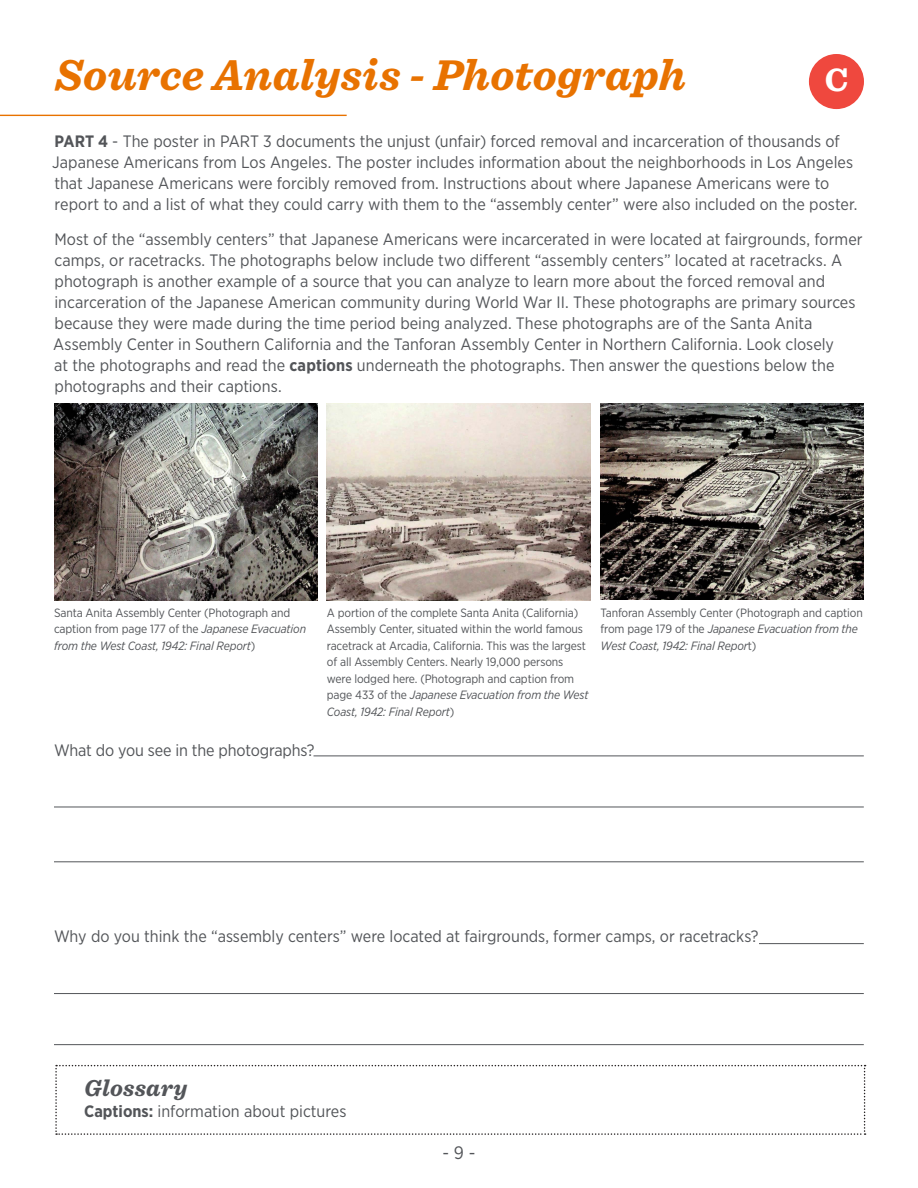
<style>
.page{position:relative;width:918px;height:1188px;background:#fff}
.page>*{position:absolute;margin:0;border:0;box-sizing:border-box;transform-origin:0 0}
.t1{font:italic 700 45px "Sentinel";letter-spacing:.005em;color:#e87200}
.t2{font:700 33.75px "Sentinel";color:#fff}
._1_1_Header{font:italic 700 24px "Sentinel";letter-spacing:.015em;color:#535559}
.t3{font:18px "Gotham Narrow";color:#535559}
.t4{font:16.5px/21px "Gotham Narrow";color:#535559}
.t5{font:12px/16.5px "Gotham Narrow";letter-spacing:-.01em;color:#535559}
.s1{font-weight:700}
.s2{font-style:italic}
</style>
<div class="page">
<hr style="left:0;top:115px;width:347px;height:1px;background:#e87200">
<img style="left:601px;top:404px;width:263px;height:196px">
<svg style="left:55px;top:1065px;width:811px;height:70px"></svg>
<hr style="left:54px;top:807px;width:810px;height:1px;background:#535559">
<hr style="left:314px;top:756px;width:550px;height:1px;background:#535559">
<hr style="left:54px;top:1044px;width:810px;height:1px;background:#535559">
<hr style="left:54px;top:993px;width:810px;height:1px;background:#535559">
<img style="left:54px;top:404px;width:263px;height:197px">
<img style="left:327px;top:404px;width:263px;height:197px">
<hr style="left:54px;top:861px;width:810px;height:1px;background:#535559">
<hr style="left:759px;top:943px;width:105px;height:1px;background:#535559">
<div style="left:809px;top:54px;width:55px;height:55px;background:#ef483e;border-radius:50%"></div>
<h1 class="t1" style="left:55px;top:40px;width:632px">Source Analysis - Photograph</h1>
<p class="t2" style="left:825px;top:53px;width:25px">C</p>
<p class="t4" style="left:52px;top:131px;width:807px"><span class="s1">PART 4</span> - The poster in PART 3 documents the unjust (unfair) forced removal and incarceration of thousands of Japanese Americans from Los Angeles. The poster includes information about the neighborhoods in Los Angeles that Japanese Americans were forcibly removed from. Instructions about where Japanese Americans were to report to and a list of what they could carry with them to the “assembly center” were also included on the poster.</p>
<p class="t4" style="left:53px;top:228px;width:811px">Most of the “assembly centers” that Japanese Americans were incarcerated in were located at fairgrounds, former camps, or racetracks. The photographs below include two different “assembly centers” located at racetracks. A photograph is another example of a source that you can analyze to learn more about the forced removal and incarceration of the Japanese American community during World War II. These photographs are primary sources because they were made during the time period being analyzed. These photographs are of the Santa Anita Assembly Center in Southern California and the Tanforan Assembly Center in Northern California. Look closely<br>at the photographs and read the <span class="s1">captions</span> underneath the photographs. Then answer the questions below the photographs and their captions.</p>
<p class="t5" style="left:54px;top:604px;width:254px">Santa Anita Assembly Center (Photograph and caption from page 177 of the <span class="s2">Japanese Evacuation from the West Coast, 1942: Final Report</span>)</p>
<p class="t5" style="left:327px;top:604px;width:263px">A portion of the complete Santa Anita (California)<br>Assembly Center, situated within the world famous racetrack at Arcadia, California. This was the largest of all Assembly Centers. Nearly 19,000 persons were lodged here. (Photograph and caption from page 433 of the <span class="s2">Japanese Evacuation from the West Coast, 1942: Final Report</span>)</p>
<p class="t5" style="left:601px;top:604px;width:264px">Tanforan Assembly Center (Photograph and caption from page 179 of the <span class="s2">Japanese Evacuation from the<br>West Coast, 1942: Final Repor</span>t)</p>
<p class="t4" style="left:54px;top:739px;width:262px">What do you see in the photographs?</p>
<p class="t4" style="left:54px;top:926px;width:706px">Why do you think the “assembly centers” were located at fairgrounds, former camps, or racetracks?</p>
<p class="_1_1_Header" style="left:84px;top:1069px;width:105px">Glossary</p>
<p class="t4" style="left:84px;top:1100px;width:264px"><span class="s1">Captions:</span> information about pictures</p>
<p class="t3" style="left:443px;top:1142px;width:34px">- 9 -</p>
</div>
